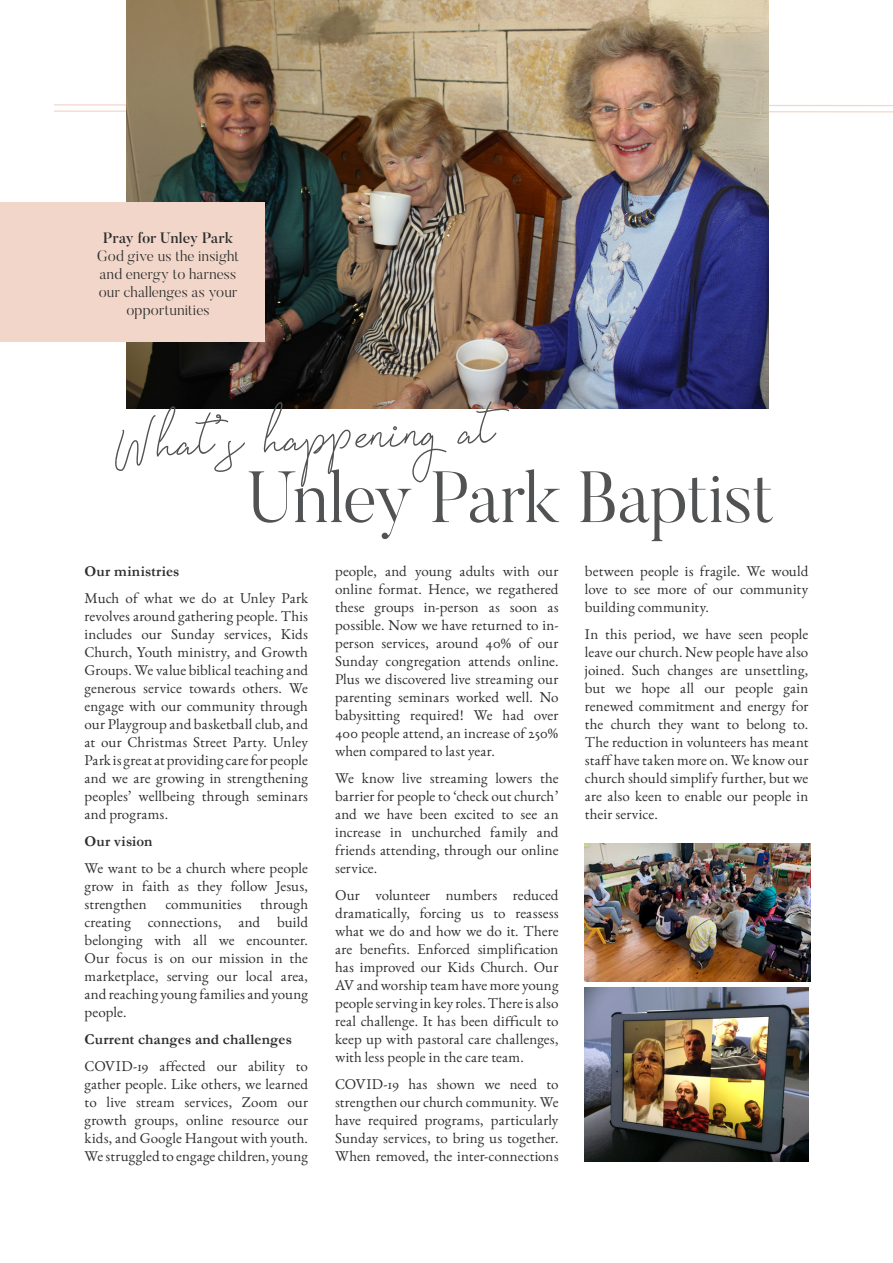
<style>
.page{position:relative;width:893px;height:1263px;background:#fff}
.page>*{position:absolute;margin:0;border:0;box-sizing:border-box;transform-origin:0 0}
.Header_1_-_Center{font:300 72px "Butler";letter-spacing:-.015em;color:#515253}
.Header_1_-_Left{font:69.75px "Signatura Monoline Script";color:#515253}
.Body_Copy_-_Left{font:15px/18px "EB Garamond 12";letter-spacing:.01em;color:#2d2e2e;text-align:justify}
.Subheader_2_-_Center{font:300 15px/18px "Butler";letter-spacing:.01em;color:#2d2e2e;text-align:center}
.t1{font:700 15px "Garamond";letter-spacing:.01em;color:#2d2e2e}
.s1{font-weight:500}
</style>
<div class="page">
<svg style="left:54px;top:104px;width:839px;height:10px"></svg>
<img style="left:126px;top:0;width:642px;height:408px">
<div style="left:0;top:202px;width:265px;height:140px;background:#f2d6c9"></div>
<img style="left:585px;top:987px;width:224px;height:174px">
<img style="left:585px;top:843px;width:225px;height:138px">
<p class="Subheader_2_-_Center" style="left:97px;top:229px;width:143px"><span class="s1">Pray for Unley Park<br></span>God give us the insight and energy to harness our challenges as your opportunities</p>
<p class="Header_1_-_Left" style="left:113px;top:400px;width:378px;rotate:-2deg">What's happ ening at</p>
<p class="Header_1_-_Center" style="left:247px;top:452px;width:528px">Unley Park Baptist</p>
<p class="t1" style="left:85px;top:561px;width:96px">Our ministries</p>
<p class="Body_Copy_-_Left" style="left:85px;top:589px;width:225px">Much of what we do at Unley Park revolves around gathering people. This includes our Sunday services, Kids Church, Youth ministry, and Growth Groups. We value biblical teaching and generous service towards others. We engage with our community through our Playgroup and basketball club, and at our Christmas Street Party. Unley Park is great at providing care for people and we are growing in strengthening peoples’ wellbeing through seminars and programs.</p>
<p class="t1" style="left:85px;top:831px;width:69px">Our vision</p>
<p class="Body_Copy_-_Left" style="left:85px;top:859px;width:225px">We want to be a church where people grow in faith as they follow Jesus, strengthen communities through creating connections, and build belonging with all we encounter.<br>Our focus is on our mission in the marketplace, serving our local area, and reaching young families and young people.</p>
<p class="t1" style="left:85px;top:1029px;width:209px">Current changes and challenges</p>
<p class="Body_Copy_-_Left" style="left:85px;top:1057px;width:225px">COVID-19 affected our ability to gather people. Like others, we learned to live stream services, Zoom our growth groups, online resource our kids, and Google Hangout with youth.<br>We struggled to engage children, young</p>
<p class="Body_Copy_-_Left" style="left:335px;top:562px;width:225px">people, and young adults with our online format. Hence, we regathered these groups in-person as soon as possible. Now we have returned to in&shy;person services, around 40% of our Sunday congregation attends online.<br>Plus we discovered live streaming our parenting seminars worked well. No babysitting required! We had over 400 people attend, an increase of 250% when compared to last year.</p>
<p class="Body_Copy_-_Left" style="left:335px;top:769px;width:225px">We know live streaming lowers the barrier for people to ‘check out church’ and we have been excited to see an increase in unchurched family and friends attending, through our online service.</p>
<p class="Body_Copy_-_Left" style="left:335px;top:886px;width:225px">Our volunteer numbers reduced dramatically, forcing us to reassess what we do and how we do it. There are benefits. Enforced simplification has improved our Kids Church. Our AV and worship team have more young people serving in key roles. There is also real challenge. It has been difficult to keep up with pastoral care challenges, with less people in the care team.</p>
<p class="Body_Copy_-_Left" style="left:335px;top:1075px;width:225px">COVID-19 has shown we need to strengthen our church community. We have required programs, particularly Sunday services, to bring us together.<br>When removed, the inter-connections</p>
<p class="Body_Copy_-_Left" style="left:585px;top:562px;width:225px">between people is fragile. We would love to see more of our community building community.</p>
<p class="Body_Copy_-_Left" style="left:585px;top:625px;width:225px">In this period, we have seen people leave our church. New people have also joined. Such changes are unsettling, but we hope all our people gain renewed commitment and energy for the church they want to belong to.<br>The reduction in volunteers has meant staff have taken more on. We know our church should simplify further, but we are also keen to enable our people in their service.</p>
</div>
